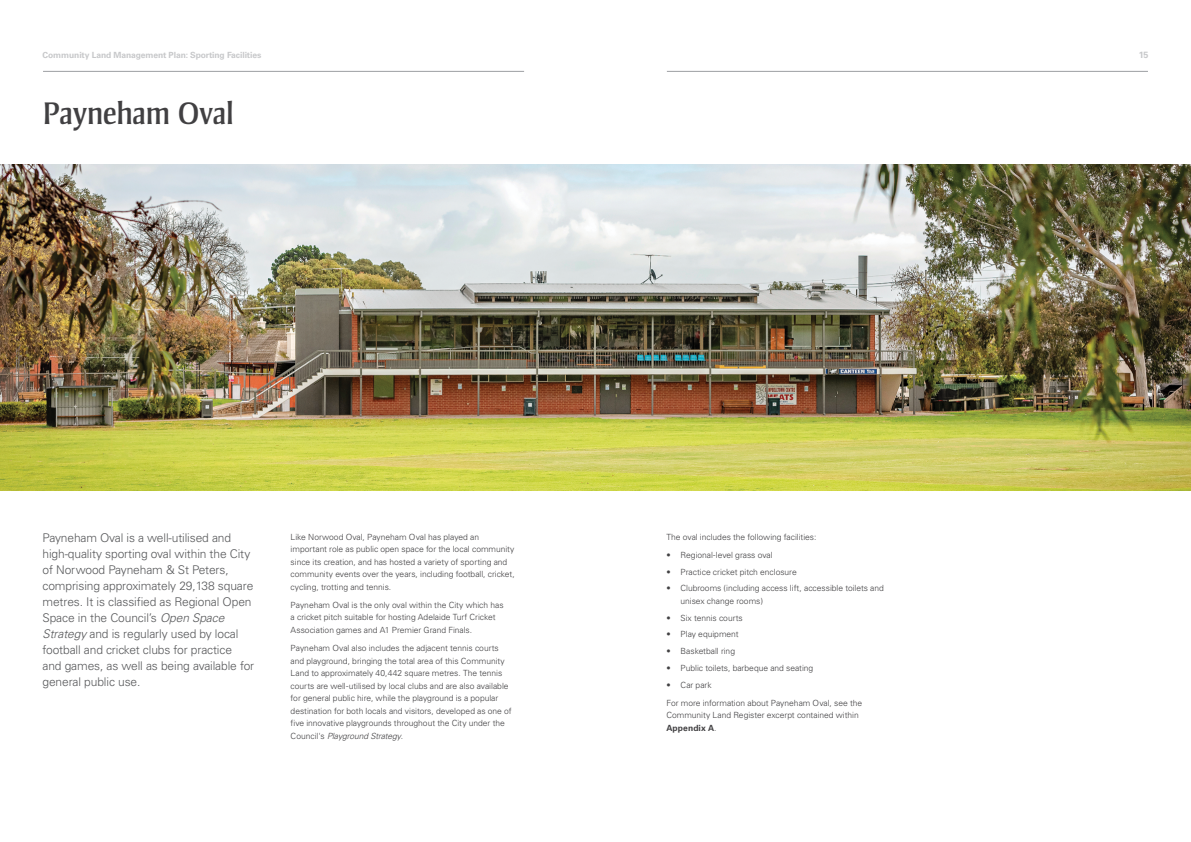
<style>
.page{position:relative;width:1191px;height:842px;background:#fff}
.page>*{position:absolute;margin:0;border:0;box-sizing:border-box;transform-origin:0 0}
.t1{font:32px "Strayhorn";letter-spacing:-.025em;color:#414042}
.t2{font:300 12px/16px "Univers";letter-spacing:-.01em;color:#58595b}
.t3{font:700 9px "Univers";color:#c7c8ca}
.t4{font:300 8.5px/12.5px "Univers";letter-spacing:-.005em;color:#414042}
.t5{font:700 8.5px "Univers";letter-spacing:-.01em;color:#c7c8ca}
.s1{font-style:italic}
.s2{font-weight:700}
</style>
<div class="page">
<hr style="left:667px;top:71px;width:481px;height:1px;background:#9d9fa2">
<hr style="left:43px;top:71px;width:481px;height:1px;background:#9d9fa2">
<img style="left:0;top:164px;width:1191px;height:326px">
<p class="t5" style="left:43px;top:50px;width:220px">Community Land Management Plan: Sporting Facilities</p>
<p class="t3" style="left:1138px;top:49px;width:11px">15</p>
<h1 class="t1" style="left:43px;top:95px;width:193px">Payneham Oval</h1>
<p class="t2" style="left:43px;top:530px;width:213px">Payneham Oval is a well-utilised and high-quality sporting oval within the City of Norwood Payneham &amp; St Peters, comprising approximately 29,138 square metres. It is classified as Regional Open Space in the Council’s <span class="s1">Open Space Strategy</span> and is regularly used by local football and cricket clubs for practice<br>and games, as well as being available for general public use.</p>
<p class="t4" style="left:291px;top:530px;width:226px">Like Norwood Oval, Payneham Oval has played an important role as public open space for the local community since its creation, and has hosted a variety of sporting and community events over the years, including football, cricket, cycling, trotting and tennis.</p>
<p class="t4" style="left:291px;top:599px;width:214px">Payneham Oval is the only oval within the City which has a cricket pitch suitable for hosting Adelaide Turf Cricket<br>Association games and A1 Premier Grand Finals.</p>
<p class="t4" style="left:291px;top:642px;width:222px">Payneham Oval also includes the adjacent tennis courts and playground, bringing the total area of this Community Land to approximately 40,442 square metres. The tennis courts are well-utilised by local clubs and are also available for general public hire, while the playground is a popular destination for both locals and visitors, developed as one of five innovative playgrounds throughout the City under the Council's <span class="s1">Playground Strategy</span>.</p>
<p class="t4" style="left:666px;top:530px;width:152px">The oval includes the following facilities:</p>
<p class="t4" style="left:666px;top:549px;width:108px">• Regional-level grass oval</p>
<p class="t4" style="left:666px;top:565px;width:132px">• Practice cricket pitch enclosure</p>
<p class="t4" style="left:680px;top:582px;width:205px;text-indent:-14px">• Clubrooms (including access lift, accessible toilets and unisex change rooms)</p>
<p class="t4" style="left:666px;top:611px;width:78px">• Six tennis courts</p>
<p class="t4" style="left:666px;top:628px;width:74px">• Play equipment</p>
<p class="t4" style="left:666px;top:645px;width:70px">• Basketball ring</p>
<p class="t4" style="left:666px;top:662px;width:148px">• Public toilets, barbeque and seating</p>
<p class="t4" style="left:666px;top:676px;width:197px;line-height:18.2px">• Car park<br>For more information about Payneham Oval, see the</p>
<p class="t4" style="left:666px;top:709px;width:194px">Community Land Register excerpt contained within<br><span class="s2">Appendix A</span>.</p>
</div>
